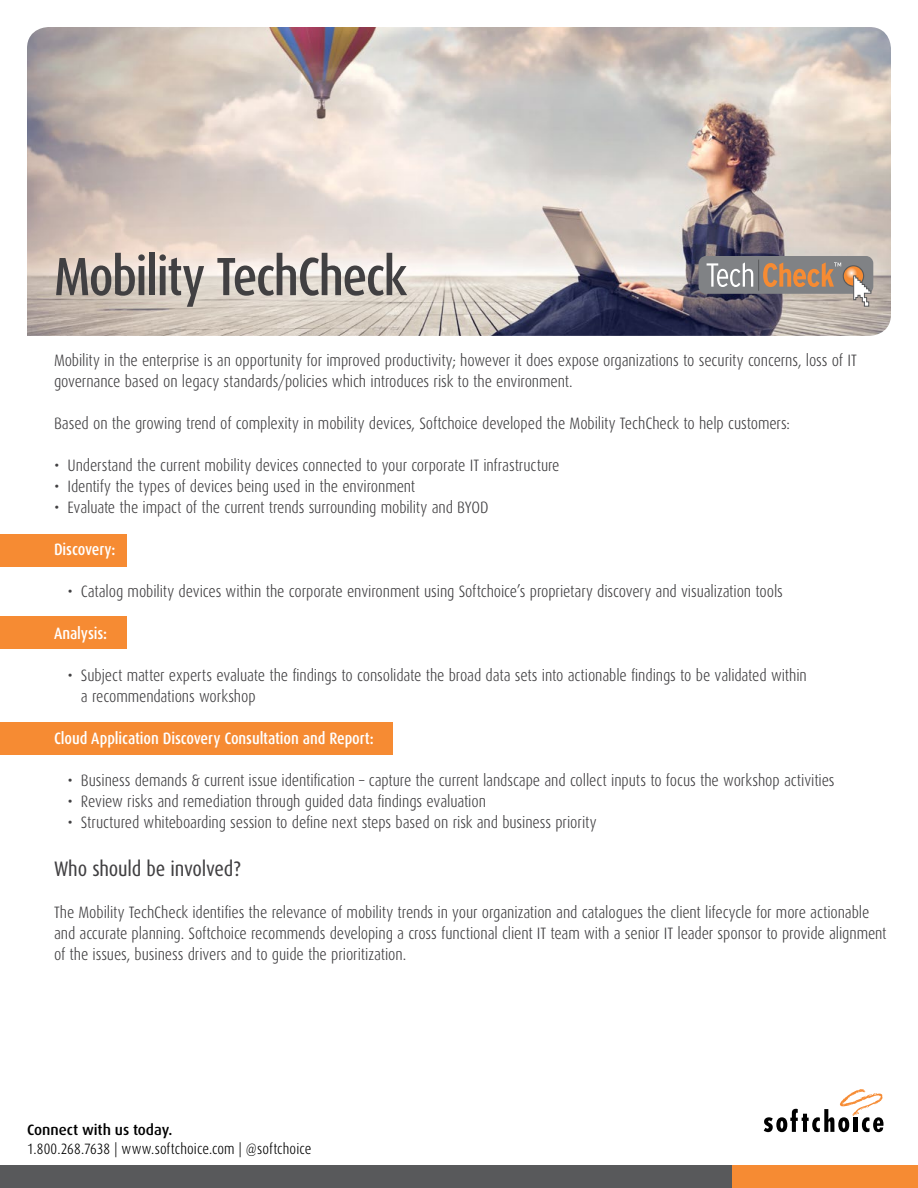
<style>
.page{position:relative;width:918px;height:1188px;background:#fff}
.page>*{position:absolute;margin:0;border:0;box-sizing:border-box;transform-origin:0 0}
.t1{font:500 54px "Dax Condensed";letter-spacing:-.03em;color:#414042}
.t2{font:21px "Dax Condensed";letter-spacing:-.01em;color:#414042}
.t3{font:300 16.5px/21px "Dax Condensed";letter-spacing:-.005em;color:#414042}
.t4{font:500 16.5px "Dax Condensed";letter-spacing:-.005em;color:#fff}
.t5{font:300 15px "Dax Condensed";letter-spacing:.005em;color:#000}
.t6{font:500 15px "Dax";letter-spacing:-.005em;color:#000}
</style>
<div class="page">
<img style="left:27px;top:27px;width:864px;height:309px">
<svg style="left:764px;top:1089px;width:120px;height:43px"></svg>
<div style="left:0;top:1165px;width:733px;height:23px;background:#58595b"></div>
<div style="left:733px;top:1165px;width:185px;height:23px;background:#f68b33"></div>
<div style="left:0;top:534px;width:126px;height:32px;background:#f68b33"></div>
<div style="left:0;top:617px;width:126px;height:32px;background:#f68b33"></div>
<div style="left:0;top:722px;width:392px;height:32px;background:#f68b33"></div>
<div style="left:699px;top:256px;width:174px;height:38px;background:#808285;border-radius:7px"></div>
<svg style="left:707px;top:262px;width:46px;height:25px"></svg>
<div style="left:843px;top:265px;width:21px;height:22px;background:#58595b;border-radius:50%"></div>
<svg style="left:844px;top:266px;width:19px;height:20px"></svg>
<hr style="left:758px;top:260px;width:1px;height:31px;background:#58595b">
<svg style="left:853px;top:275px;width:19px;height:32px"></svg>
<svg style="left:763px;top:262px;width:78px;height:25px"></svg>
<h1 class="t1" style="left:54px;top:247px;width:355px">Mobility TechCheck</h1>
<p class="t3" style="left:54px;top:350px;width:804px">Mobility in the enterprise is an opportunity for improved productivity; however it does expose organizations to security concerns, loss of IT governance based on legacy standards/policies which introduces risk to the environment.</p>
<p class="t3" style="left:54px;top:413px;width:738px">Based on the growing trend of complexity in mobility devices, Softchoice developed the Mobility TechCheck to help customers:</p>
<p class="t3" style="left:54px;top:455px;width:507px">• Understand the current mobility devices connected to your corporate IT infrastructure</p>
<p class="t3" style="left:54px;top:476px;width:363px">• Identify the types of devices being used in the environment</p>
<p class="t3" style="left:54px;top:497px;width:436px">• Evaluate the impact of the current trends surrounding mobility and BYOD</p>
<p class="t4" style="left:54px;top:540px;width:63px">Discovery:</p>
<p class="t3" style="left:67px;top:581px;width:717px">• Catalog mobility devices within the corporate environment using Softchoice’s proprietary discovery and visualization tools</p>
<p class="t4" style="left:54px;top:624px;width:55px">Analysis:</p>
<p class="t3" style="left:81px;top:665px;width:727px;text-indent:-13px">• Subject matter experts evaluate the findings to consolidate the broad data sets into actionable findings to be validated within a recommendations workshop</p>
<p class="t4" style="left:54px;top:729px;width:321px">Cloud Application Discovery Consultation and Report:</p>
<p class="t3" style="left:67px;top:770px;width:769px">• Business demands &amp; current issue identification – capture the current landscape and collect inputs to focus the workshop activities</p>
<p class="t3" style="left:67px;top:791px;width:420px">• Review risks and remediation through guided data findings evaluation</p>
<p class="t3" style="left:67px;top:812px;width:531px">• Structured whiteboarding session to define next steps based on risk and business priority</p>
<p class="t2" style="left:54px;top:857px;width:189px">Who should be involved?</p>
<p class="t3" style="left:54px;top:902px;width:834px">The Mobility TechCheck identifies the relevance of mobility trends in your organization and catalogues the client lifecycle for more actionable and accurate planning. Softchoice recommends developing a cross functional client IT team with a senior IT leader sponsor to provide alignment of the issues, business drivers and to guide the prioritization.</p>
<p class="t6" style="left:27px;top:1121px;width:147px">Connect with us today.</p>
<p class="t5" style="left:27px;top:1140px;width:286px">1.800.268.7638 | www.softchoice.com | @softchoice</p>
</div>
